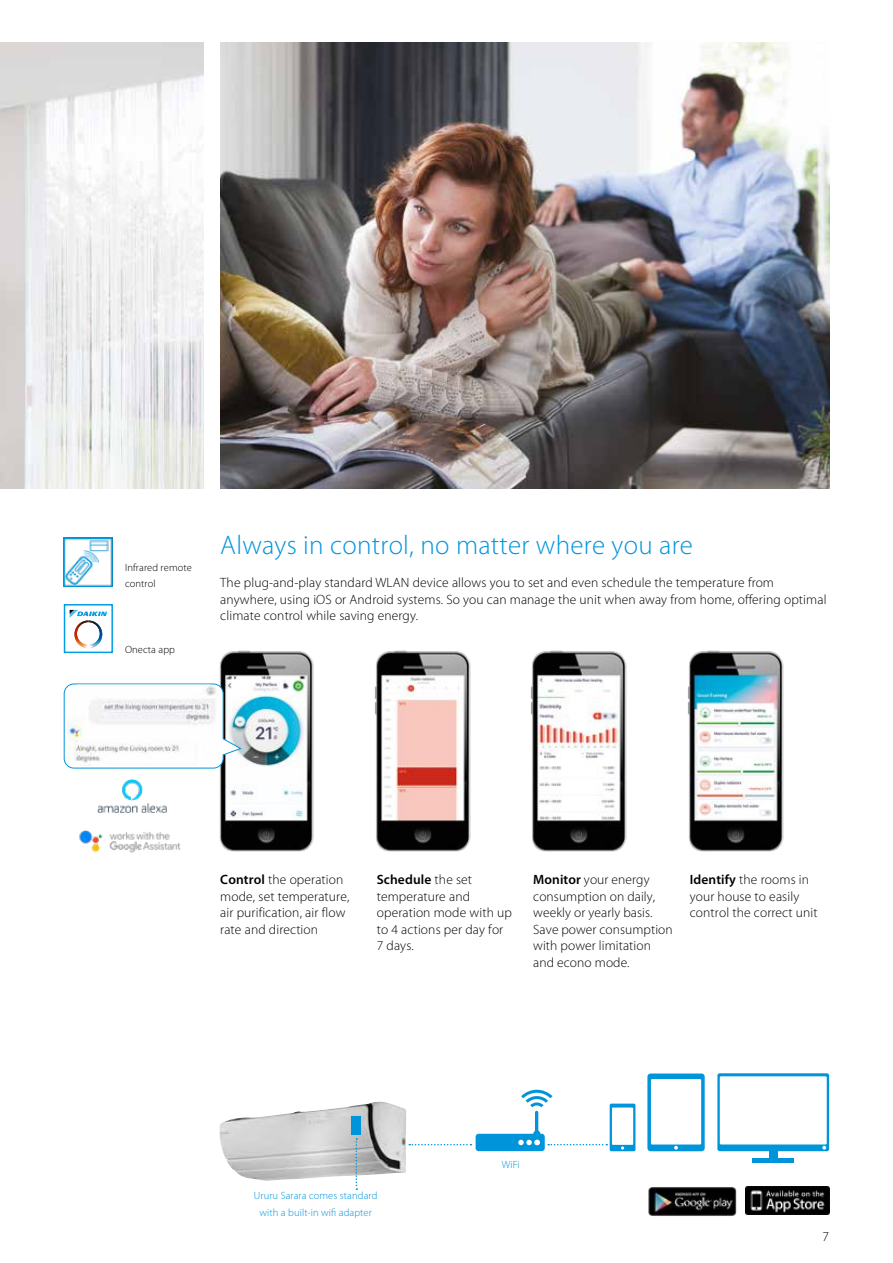
<style>
.page{position:relative;width:893px;height:1263px;background:#fff}
.page>*{position:absolute;margin:0;border:0;box-sizing:border-box;transform-origin:0 0}
.t1{font:300 27px "Myriad Pro";letter-spacing:.01em;color:#0095db}
.t2{font:300 13.5px/16.5px "Myriad Pro";letter-spacing:.01em;color:#000}
.t3{font:300 10.5px/16.5px "Myriad Pro";letter-spacing:.01em;color:#0095db;text-align:center}
.t4{font:300 10.5px/16.5px "Myriad Pro";letter-spacing:.01em;color:#000}
.s1{font-weight:600}
</style>
<div class="page">
<img style="left:64px;top:538px;width:49px;height:49px">
<img style="left:219px;top:1102px;width:187px;height:79px">
<svg style="left:409px;top:1144px;width:62px;height:1px"></svg>
<svg style="left:548px;top:1144px;width:59px;height:1px"></svg>
<img style="left:0;top:43px;width:203px;height:445px">
<img style="left:219px;top:650px;width:95px;height:202px">
<img style="left:531px;top:650px;width:96px;height:202px">
<img style="left:688px;top:650px;width:96px;height:202px">
<img style="left:375px;top:650px;width:96px;height:202px">
<div style="left:351px;top:1116px;width:10px;height:19px;background:#0095db"></div>
<svg style="left:521px;top:1090px;width:31px;height:17px"></svg>
<div style="left:476px;top:1134px;width:69px;height:17px;background:#0095db;border-radius:3px"></div>
<svg style="left:518px;top:1140px;width:22px;height:5px"></svg>
<div style="left:533px;top:1130px;width:7px;height:8px;background:#0095db;border-radius:50%"></div>
<hr style="left:535px;top:1112px;width:3px;height:21px;background:#0095db">
<svg style="left:610px;top:1103px;width:25px;height:48px"></svg>
<div style="left:612px;top:1107px;width:21px;height:38px;background:#fff"></div>
<svg style="left:647px;top:1073px;width:58px;height:78px"></svg>
<div style="left:651px;top:1079px;width:50px;height:65px;background:#fff"></div>
<svg style="left:674px;top:1146px;width:4px;height:3px"></svg>
<svg style="left:717px;top:1073px;width:112px;height:78px"></svg>
<svg style="left:822px;top:1146px;width:4px;height:3px"></svg>
<div style="left:720px;top:1076px;width:107px;height:68px;background:#fff"></div>
<div style="left:769px;top:1149px;width:8px;height:11px;background:#0095db"></div>
<div style="left:753px;top:1158px;width:41px;height:5px;background:#0095db"></div>
<img style="left:648px;top:1187px;width:89px;height:29px">
<img style="left:746px;top:1187px;width:83px;height:28px">
<svg style="left:356px;top:1138px;width:1px;height:52px"></svg>
<img style="left:220px;top:43px;width:609px;height:445px">
<img style="left:98px;top:780px;width:69px;height:32px">
<img style="left:79px;top:830px;width:102px;height:23px">
<svg style="left:63px;top:683px;width:179px;height:86px"></svg>
<img style="left:67px;top:684px;width:153px;height:82px">
<svg style="left:69px;top:609px;width:38px;height:39px"></svg>
<div style="left:64px;top:604px;width:49px;height:49px;border:2px solid #009ee3"></div>
<p class="t4" style="left:125px;top:559px;width:68px">Infrared remote control</p>
<p class="t4" style="left:125px;top:641px;width:52px">Onecta app</p>
<h1 class="t1" style="left:220px;top:530px;width:474px">Always in control, no matter where you are</h1>
<p class="t2" style="left:220px;top:574px;width:608px">The plug-and-play standard WLAN device allows you to set and even schedule the temperature from anywhere, using iOS or Android systems. So you can manage the unit when away from home, offering optimal climate control while saving energy.</p>
<p class="t2" style="left:220px;top:871px;width:131px"><span class="s1">Control</span> the operation mode, set temperature, air purification, air flow rate and direction</p>
<p class="t2" style="left:377px;top:871px;width:137px"><span class="s1">Schedule</span> the set temperature and operation mode with up to 4 actions per day for<br>7 days.</p>
<p class="t2" style="left:533px;top:871px;width:141px"><span class="s1">Monitor</span> your energy consumption on daily, weekly or yearly basis.<br>Save power consumption with power limitation and econo mode.</p>
<p class="t2" style="left:690px;top:871px;width:129px"><span class="s1">Identify</span> the rooms in your house to easily control the correct unit</p>
<p class="t3" style="left:254px;top:1187px;width:125px">Ururu Sarara comes standard with a built-in wifi adapter</p>
<p class="t3" style="left:502px;top:1156px;width:19px">WiFi</p>
<p class="t2" style="left:823px;top:1228px;width:8px">7</p>
</div>
